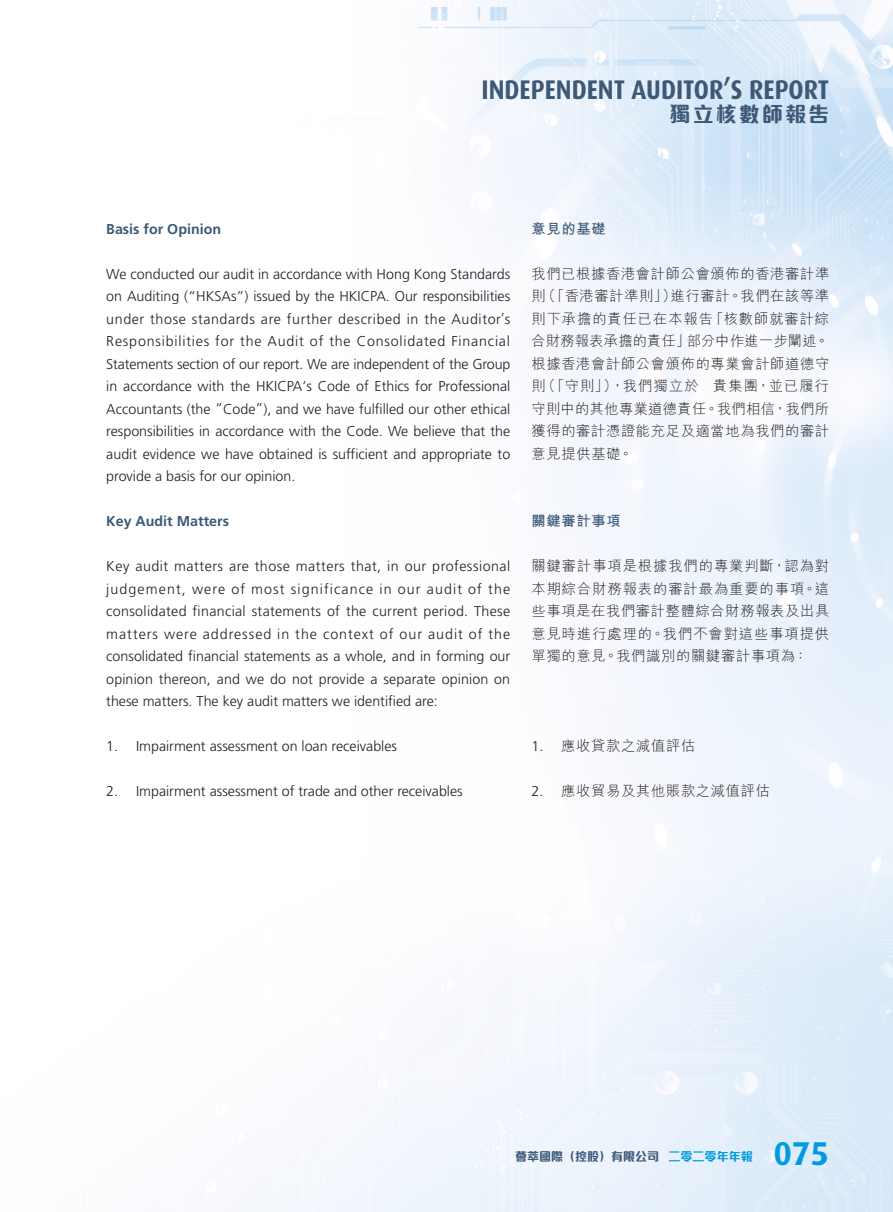
<style>
.page{position:relative;width:893px;height:1212px;background:#fff}
.page>*{position:absolute;margin:0;border:0;box-sizing:border-box;transform-origin:0 0}
.t1{font:700 33px "Dax";color:#009bde}
.t2{font:700 27px "Dax";color:#3c5977;scale:.9 1}
.t3{font:800 21px "M Elle HK";letter-spacing:.1em;color:#3c5977}
.Body_Text{font:300 14.25px/22.5px "Frutiger LT Std";color:#231f20;text-align:justify}
.Body_Text-2{font:300 14.25px/22.5px "M Hei HK";letter-spacing:.05em;color:#231f20;text-align:justify}
.Heading_2{font:700 14.25px "Frutiger LT Std";color:#3c5977}
.Heading_2-2{font:700 14.25px "M Hei HK";letter-spacing:.05em;color:#3c5977}
.C_Heading_2{font:700 14.25px "M Hei HK";letter-spacing:.05em;color:#3c5977}
.t4{font:800 12px "M Elle HK";color:#3c5977}
.s1{font-family:"Frutiger LT Std"}
.s2{color:#009bde}
</style>
<div class="page">
<img style="left:275px;top:0;width:618px;height:1212px">
<p class="t2" style="left:481px;top:74px;width:388px">INDEPENDENT AUDITOR’S REPORT</p>
<p class="t3" style="left:670px;top:104px;width:161px">獨立核數師報告</p>
<p class="Heading_2" style="left:106px;top:221px;width:116px">Basis for Opinion</p>
<p class="Body_Text" style="left:106px;top:263px;width:406px">We conducted our audit in accordance with Hong Kong Standards on Auditing (“HKSAs”) issued by the HKICPA. Our responsibilities under those standards are further described in the Auditor’s Responsibilities for the Audit of the Consolidated Financial Statements section of our report. We are independent of the Group in accordance with the HKICPA’s Code of Ethics for Professional Accountants (the “Code”), and we have fulfilled our other ethical responsibilities in accordance with the Code. We believe that the audit evidence we have obtained is sufficient and appropriate to provide a basis for our opinion.</p>
<p class="Heading_2" style="left:106px;top:513px;width:124px">Key Audit Matters</p>
<p class="Body_Text" style="left:106px;top:555px;width:406px">Key audit matters are those matters that, in our professional judgement, were of most significance in our audit of the consolidated financial statements of the current period. These matters were addressed in the context of our audit of the consolidated financial statements as a whole, and in forming our opinion thereon, and we do not provide a separate opinion on these matters. The key audit matters we identified are:</p>
<p class="Body_Text" style="left:106px;top:735px;width:292px">1. Impairment assessment on loan receivables</p>
<p class="Body_Text" style="left:106px;top:780px;width:358px">2. Impairment assessment of trade and other receivables</p>
<p class="C_Heading_2" style="left:531px;top:218px;width:76px">意見的基礎</p>
<p class="Body_Text-2" style="left:531px;top:262px;width:299px">我們已根據香港會計師公會頒佈的香港審計準則（「香港審計準則」）進行審計。我們在該等準則下承擔的責任已在本報告「核數師就審計綜合財務報表承擔的責任」部分中作進一步闡述。根據香港會計師公會頒佈的專業會計師道德守則（「守則」），我們獨立於 貴集團，並已履行守則中的其他專業道德責任。我們相信，我們所獲得的審計憑證能充足及適當地為我們的審計意見提供基礎。</p>
<p class="Heading_2-2" style="left:531px;top:511px;width:91px">關鍵審計事項</p>
<p class="Body_Text-2" style="left:531px;top:555px;width:299px">關鍵審計事項是根據我們的專業判斷，認為對本期綜合財務報表的審計最為重要的事項。這些事項是在我們審計整體綜合財務報表及出具意見時進行處理的。我們不會對這些事項提供單獨的意見。我們識別的關鍵審計事項為：</p>
<p class="Body_Text-2" style="left:531px;top:735px;width:165px"><span class="s1">1.</span> 應收貸款之減值評估</p>
<p class="Body_Text-2" style="left:531px;top:780px;width:240px"><span class="s1">2.</span> 應收貿易及其他賬款之減值評估</p>
<p class="t4" style="left:515px;top:1150px;width:239px">薈萃國際（控股）有限公司 <span class="s2">二零二零年年報</span></p>
<p class="t1" style="left:773px;top:1135px;width:57px">075</p>
</div>
